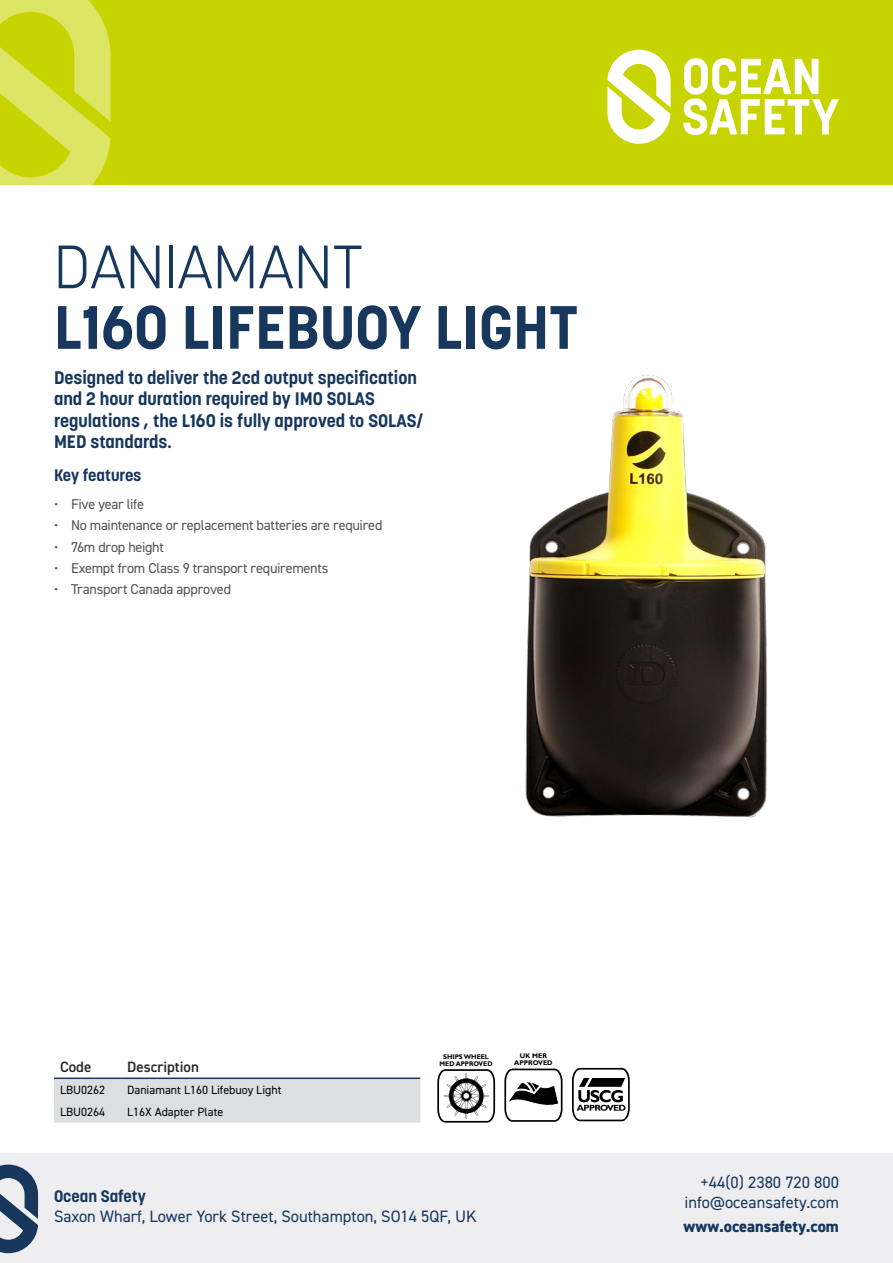
<style>
.page{position:relative;width:893px;height:1263px;background:#fff}
.page>*{position:absolute;margin:0;border:0;box-sizing:border-box;transform-origin:0 0}
.t1{font:700 60.6px "Korolev";color:#17375d}
.t2{font:300 60.6px "Korolev";color:#17375d}
.t3{font:700 18px/21.6px "Korolev";color:#17375d}
.t4{font:16.5px/19.8px "DIN2014";color:#17375d;text-align:right}
.t5{font:700 16.5px "Korolev";color:#17375d}
.t6{font:800 16.5px "DIN2014";color:#17375d}
.t7{font:600 15px "DIN2014";color:#292829}
.t8{font:14.25px "DIN2014";letter-spacing:-.02em;color:#55524e}
.t9{font:12px "DIN2014";color:#000}
.t10{font:700 6.75px/6.8px "Gill Sans";color:#000;text-align:center;scale:.95 1}
.t11{font:700 6.75px/6.4px "Gill Sans";color:#000;text-align:center}
</style>
<div class="page">
<div style="left:0;top:0;width:893px;height:185px;background:#c8d400"></div>
<svg style="left:0;top:0;width:111px;height:185px"></svg>
<svg style="left:607px;top:50px;width:64px;height:94px"></svg>
<svg style="left:683px;top:58px;width:156px;height:77px"></svg>
<div style="left:0;top:1153px;width:893px;height:110px;background:#eeeef0"></div>
<svg style="left:0;top:1164px;width:38px;height:89px"></svg>
<svg style="left:437px;top:1069px;width:58px;height:53px"></svg>
<svg style="left:504px;top:1068px;width:58px;height:54px"></svg>
<svg style="left:572px;top:1068px;width:58px;height:53px"></svg>
<img style="left:525px;top:374px;width:243px;height:444px">
<div style="left:54px;top:1079px;width:366px;height:43px;background:#dddee0"></div>
<hr style="left:54px;top:1077px;width:67px;height:2px;background:#17375d">
<hr style="left:121px;top:1077px;width:299px;height:2px;background:#17375d">
<h1 class="t2" style="left:54px;top:228px;width:311px">DANIAMANT</h1>
<h1 class="t1" style="left:54px;top:289px;width:525px">L160 LIFEBUOY LIGHT</h1>
<p class="t3" style="left:54px;top:366px;width:371px">Designed to deliver the 2cd output specification and 2 hour duration required by IMO SOLAS regulations , the L160 is fully approved to SOLAS/ MED standards.</p>
<p class="t5" style="left:54px;top:465px;width:89px">Key features</p>
<p class="t8" style="left:54px;top:495px;width:92px">• Five year life</p>
<p class="t8" style="left:54px;top:516px;width:330px">• No maintenance or replacement batteries are required</p>
<p class="t8" style="left:54px;top:538px;width:111px">• 76m drop height</p>
<p class="t8" style="left:54px;top:559px;width:276px">• Exempt from Class 9 transport requirements</p>
<p class="t8" style="left:54px;top:580px;width:179px">• Transport Canada approved</p>
<p class="t7" style="left:60px;top:1057px;width:33px">Code</p>
<p class="t7" style="left:127px;top:1057px;width:73px">Description</p>
<p class="t9" style="left:60px;top:1082px;width:47px">LBU0262</p>
<p class="t9" style="left:127px;top:1082px;width:156px">Daniamant L160 Lifebuoy Light</p>
<p class="t9" style="left:60px;top:1104px;width:47px">LBU0264</p>
<p class="t9" style="left:127px;top:1104px;width:98px">L16X Adapter Plate</p>
<p class="t10" style="left:440px;top:1053px;width:57px">SHIPS WHEEL<br>MED APPROVED</p>
<p class="t11" style="left:514px;top:1053px;width:40px">UK MER<br>APPROVED</p>
<p class="t5" style="left:54px;top:1186px;width:93px">Ocean Safety</p>
<p class="t4" style="left:54px;top:1206px;width:424px">Saxon Wharf, Lower York Street, Southampton, SO14 5QF, UK</p>
<p class="t4" style="left:685px;top:1172px;width:156px">+44(0) 2380 720 800 info@oceansafety.com</p>
<p class="t6" style="left:684px;top:1215px;width:157px">www.oceansafety.com</p>
</div>
